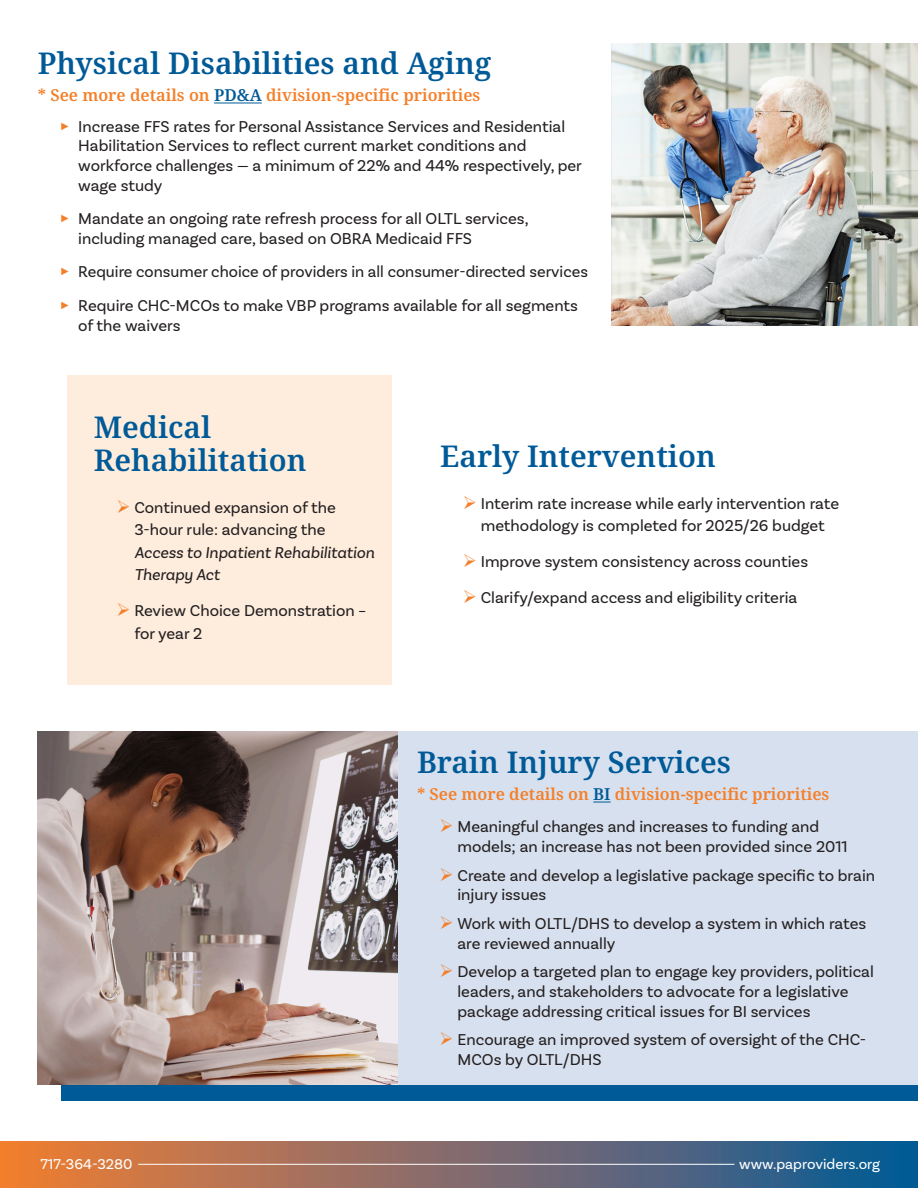
<style>
.page{position:relative;width:918px;height:1188px;background:#fff}
.page>*{position:absolute;margin:0;border:0;box-sizing:border-box;transform-origin:0 0}
.t1{font:600 30px/33px "Noto Serif";color:#005a97}
.t2{font:16.5px/19.8px "Basic Sans";color:#231f20}
.t3{font:600 16.5px "Noto Serif";color:#f57f29}
.t4{font:15px "Basic Sans";color:#fff}
.s1{color:#f47f28}
.s2{color:#005a97}
.s3{color:#f47f2a}
.s4{font-style:italic}
</style>
<div class="page">
<div style="left:68px;top:376px;width:324px;height:309px;background:#feeddd"></div>
<div style="left:62px;top:741px;width:856px;height:360px;background:#005a97"></div>
<img style="left:37px;top:731px;width:362px;height:353px">
<div style="left:399px;top:731px;width:519px;height:353px;background:#d7e0ee"></div>
<svg style="left:0;top:1141px;width:918px;height:47px;background:#806b69"></svg>
<hr style="left:214px;top:103px;width:48px;height:1px;background:#005a97">
<hr style="left:138px;top:1164px;width:596px;height:1px;background:#fff">
<svg style="left:593px;top:802px;width:18px;height:1px"></svg>
<img style="left:611px;top:44px;width:307px;height:282px">
<p class="t1" style="left:38px;top:48px;width:455px">Physical Disabilities and Aging</p>
<p class="t3" style="left:38px;top:84px;width:444px"><span class="s1">* See more details on</span> <span class="s2">PD&amp;A</span> division-specific priorities</p>
<p class="t2" style="left:78px;top:116px;width:505px">Increase FFS rates for Personal Assistance Services and Residential Habilitation Services to reflect current market conditions and workforce challenges — a minimum of 22% and 44% respectively, per wage study</p>
<p class="t2" style="left:78px;top:209px;width:452px">Mandate an ongoing rate refresh process for all OLTL services, including managed care, based on OBRA Medicaid FFS</p>
<p class="t2" style="left:78px;top:262px;width:511px">Require consumer choice of providers in all consumer-directed services</p>
<p class="t2" style="left:78px;top:295px;width:501px">Require CHC-MCOs to make VBP programs available for all segments of the waivers</p>
<p class="t1" style="left:94px;top:411px;width:214px">Medical<br>Rehabilitation</p>
<p class="t2" style="left:134px;top:496px;width:242px;line-height:22.5px;text-indent:-18px"><span class="s3">➢</span> Continued expansion of the<br>3-hour rule: advancing the<br><span class="s4">Access to Inpatient Rehabilitation<br>Therapy Act</span></p>
<p class="t2" style="left:134px;top:599px;width:233px;line-height:22.5px;text-indent:-18px"><span class="s3">➢</span> Review Choice Demonstration – for year 2</p>
<p class="t1" style="left:440px;top:441px;width:277px">Early Intervention</p>
<p class="t2" style="left:463px;top:492px;width:378px;line-height:22.5px;text-align:center"><span class="s3">➢</span> Interim rate increase while early intervention rate methodology is completed for 2025/26 budget</p>
<p class="t2" style="left:463px;top:552px;width:347px"><span class="s3">➢</span> Improve system consistency across counties</p>
<p class="t2" style="left:463px;top:588px;width:336px"><span class="s3">➢</span> Clarify/expand access and eligibility criteria</p>
<p class="t1" style="left:417px;top:747px;width:316px">Brain Injury Services</p>
<p class="t3" style="left:417px;top:783px;width:414px"><span class="s1">* See more details on</span> <span class="s2">BI</span> division-specific priorities</p>
<p class="t2" style="left:458px;top:817px;width:392px;text-indent:-18px"><span class="s3">➢</span> Meaningful changes and increases to funding and models; an increase has not been provided since 2011</p>
<p class="t2" style="left:458px;top:865px;width:419px;text-indent:-18px"><span class="s3">➢</span> Create and develop a legislative package specific to brain injury issues</p>
<p class="t2" style="left:458px;top:913px;width:410px;text-indent:-18px"><span class="s3">➢</span> Work with OLTL/DHS to develop a system in which rates are reviewed annually</p>
<p class="t2" style="left:458px;top:961px;width:418px;text-indent:-18px"><span class="s3">➢</span> Develop a targeted plan to engage key providers, political leaders, and stakeholders to advocate for a legislative package addressing critical issues for BI services</p>
<p class="t2" style="left:458px;top:1029px;width:410px;text-indent:-18px"><span class="s3">➢</span> Encourage an improved system of oversight of the CHC-<br>MCOs by OLTL/DHS</p>
<p class="t4" style="left:40px;top:1155px;width:94px">717-364-3280</p>
<p class="t4" style="left:739px;top:1155px;width:142px">www.paproviders.org</p>
</div>
